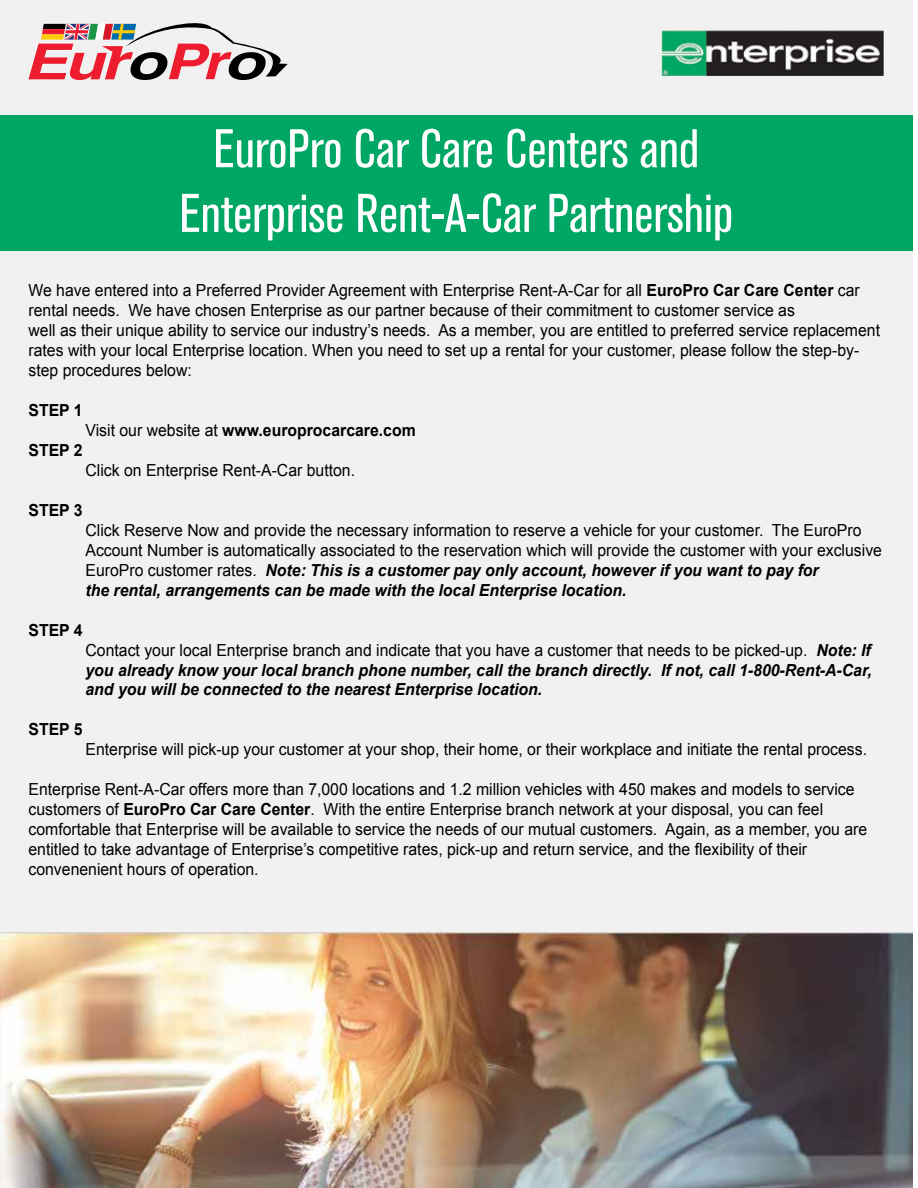
<style>
.page{position:relative;width:918px;height:1188px;background:#fff}
.page>*{position:absolute;margin:0;border:0;box-sizing:border-box;transform-origin:0 0}
.t1{font:condensed 53.85px/64.7px "Akzidenz Grotesk BQ";color:#fff;text-align:center}
.t2{font:16.65px/20px "Arial";color:#000;scale:.95 1}
.t3{font:italic 700 16.65px/20px "Arial";color:#000;text-align:justify;scale:.95 1}
.t4{font:700 16.65px "Arial";color:#000;scale:.95 1}
.s1{font-weight:700}
.s2{font-weight:400}
.s3{font-weight:700;font-style:italic}
.s4{font-weight:400;font-style:normal}
</style>
<div class="page">
<div style="left:0;top:0;width:912px;height:990px;background:#f1f1f2"></div>
<div style="left:0;top:115px;width:912px;height:136px;background:#00a664"></div>
<img style="left:0;top:932px;width:912px;height:256px">
<svg style="left:29px;top:23px;width:259px;height:57px"></svg>
<img style="left:662px;top:31px;width:221px;height:44px">
<h1 class="t1" style="left:179px;top:117px;width:555px">EuroPro Car Care Centers and<br>Enterprise Rent-A-Car Partnership</h1>
<p class="t2" style="left:29px;top:281px;width:898px">We have entered into a Preferred Provider Agreement with Enterprise Rent-A-Car for all <span class="s1">EuroPro Car Care Center</span> car rental needs. We have chosen Enterprise as our partner because of their commitment to customer service as<br>well as their unique ability to service our industry’s needs. As a member, you are entitled to preferred service replacement rates with your local Enterprise location. When you need to set up a rental for your customer, please follow the step-by&shy;step procedures below:</p>
<p class="t4" style="left:29px;top:399px;width:59px">STEP 1</p>
<p class="t4" style="left:86px;top:419px;width:349px"><span class="s2">Visit our website at</span> www.europrocarcare.com</p>
<p class="t4" style="left:29px;top:439px;width:59px">STEP 2</p>
<p class="t2" style="left:86px;top:460px;width:285px">Click on Enterprise Rent-A-Car button.</p>
<p class="t4" style="left:29px;top:499px;width:59px">STEP 3</p>
<p class="t2" style="left:86px;top:520px;width:840px">Click Reserve Now and provide the necessary information to reserve a vehicle for your customer. The EuroPro Account Number is automatically associated to the reservation which will provide the customer with your exclusive EuroPro customer rates. <span class="s3">Note: This is a customer pay only account, however if you want to pay for<br>the rental, arrangements can be made with the local Enterprise location.</span></p>
<p class="t4" style="left:29px;top:619px;width:59px">STEP 4</p>
<p class="t3" style="left:86px;top:640px;width:829px"><span class="s4">Contact your local Enterprise branch and indicate that you have a customer that needs to be picked-up.</span> Note: If you already know your local branch phone number, call the branch directly. If not, call 1-800-Rent-A-Car, and you will be connected to the nearest Enterprise location.</p>
<p class="t4" style="left:29px;top:718px;width:59px">STEP 5</p>
<p class="t2" style="left:86px;top:740px;width:824px">Enterprise will pick-up your customer at your shop, their home, or their workplace and initiate the rental process.</p>
<p class="t2" style="left:29px;top:780px;width:884px">Enterprise Rent-A-Car offers more than 7,000 locations and 1.2 million vehicles with 450 makes and models to service customers of <span class="s1">EuroPro Car Care Center</span>. With the entire Enterprise branch network at your disposal, you can feel comfortable that Enterprise will be available to service the needs of our mutual customers. Again, as a member, you are entitled to take advantage of Enterprise’s competitive rates, pick-up and return service, and the flexibility of their convenenient hours of operation.</p>
</div>
